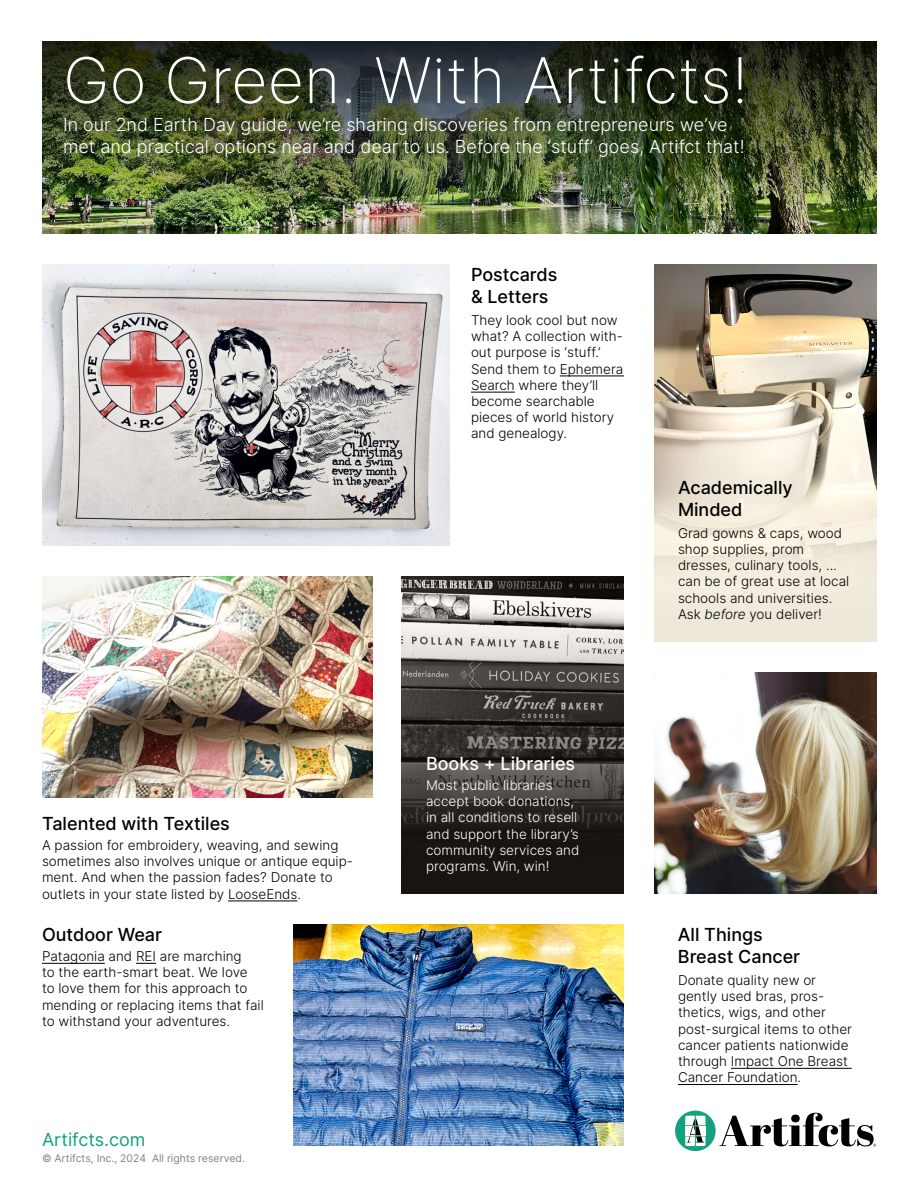
<style>
.page{position:relative;width:918px;height:1188px;background:#fff}
.page>*{position:absolute;margin:0;border:0;box-sizing:border-box;transform-origin:0 0}
.t1{font:200 63px "Inter";color:#fff}
.t2{font:300 18px/21.6px "Inter";color:#fff}
.t3{font:500 18px/21.6px "Inter";color:#000}
.t4{font:500 18px "Inter";color:#fff}
.t5{font:18px "Inter";color:#11a27f}
.t6{font:300 13.5px/16.2px "Inter";color:#000}
.t7{font:300 13.5px/16.2px "Inter";color:#fff}
.t8{font:10.5px "Inter";color:#808285}
.s1{font-style:italic}
</style>
<div class="page">
<img style="left:42px;top:42px;width:834px;height:192px">
<img style="left:42px;top:264px;width:408px;height:282px">
<img style="left:654px;top:264px;width:222px;height:378px">
<img style="left:654px;top:672px;width:222px;height:222px">
<img style="left:402px;top:576px;width:222px;height:318px">
<img style="left:42px;top:576px;width:330px;height:222px">
<hr style="left:560px;top:376px;width:64px;height:1px;background:#000">
<hr style="left:471px;top:392px;width:44px;height:1px;background:#000">
<hr style="left:228px;top:901px;width:69px;height:1px;background:#000">
<hr style="left:42px;top:963px;width:63px;height:1px;background:#000">
<svg style="left:136px;top:963px;width:20px;height:1px"></svg>
<hr style="left:731px;top:1068px;width:121px;height:1px;background:#000">
<hr style="left:678px;top:1084px;width:120px;height:1px;background:#000">
<div style="left:675px;top:1111px;width:41px;height:40px;background:#11a27f;border-radius:50%"></div>
<svg style="left:685px;top:1116px;width:20px;height:30px"></svg>
<svg style="left:720px;top:1113px;width:156px;height:34px"></svg>
<img style="left:294px;top:924px;width:330px;height:222px">
<h1 class="t1" style="left:63px;top:35px;width:687px">Go Green. With Artifcts!</h1>
<h2 class="t2" style="left:63px;top:114px;width:683px">In our 2nd Earth Day guide, we’re sharing discoveries from entrepreneurs we’ve met and practical options near and dear to us. Before the ‘stuff’ goes, Artifct that!</h2>
<h2 class="t3" style="left:42px;top:813px;width:189px">Talented with Textiles</h2>
<p class="t6" style="left:42px;top:837px;width:312px">A passion for embroidery, weaving, and sewing sometimes also involves unique or antique equip&shy;ment. And when the passion fades? Donate to outlets in your state listed by LooseEnds.</p>
<h2 class="t3" style="left:471px;top:264px;width:88px">Postcards &amp; Letters</h2>
<p class="t6" style="left:471px;top:312px;width:154px">They look cool but now what? A collection with&shy;out purpose is ‘stuff.’<br>Send them to Ephemera<br>Search where they’ll become searchable pieces of world history and genealogy.</p>
<h2 class="t4" style="left:426px;top:751px;width:151px">Books + Libraries</h2>
<p class="t7" style="left:426px;top:777px;width:155px">Most public libraries accept book donations, in all conditions to resell and support the library’s community services and programs. Win, win!</p>
<h2 class="t3" style="left:678px;top:476px;width:116px">Academically<br>Minded</h2>
<p class="t6" style="left:678px;top:525px;width:173px">Grad gowns &amp; caps, wood shop supplies, prom dresses, culinary tools, ... can be of great use at local schools and universities.<br>Ask <span class="s1">before</span> you deliver!</p>
<h2 class="t3" style="left:42px;top:924px;width:122px">Outdoor Wear</h2>
<h2 class="t3" style="left:678px;top:924px;width:124px">All Things<br>Breast Cancer</h2>
<p class="t6" style="left:42px;top:948px;width:223px">Patagonia and REI are marching<br>to the earth-smart beat. We love to love them for this approach to mending or replacing items that fail to withstand your adventures.</p>
<p class="t6" style="left:678px;top:972px;width:176px">Donate quality new or gently used bras, pros&shy;thetics, wigs, and other post-surgical items to other cancer patients nationwide through Impact One Breast<br>Cancer Foundation.</p>
<h2 class="t5" style="left:42px;top:1126px;width:105px">Artifcts.com</h2>
<p class="t8" style="left:42px;top:1151px;width:204px">© Artifcts, Inc., 2024 All rights reserved.</p>
</div>
